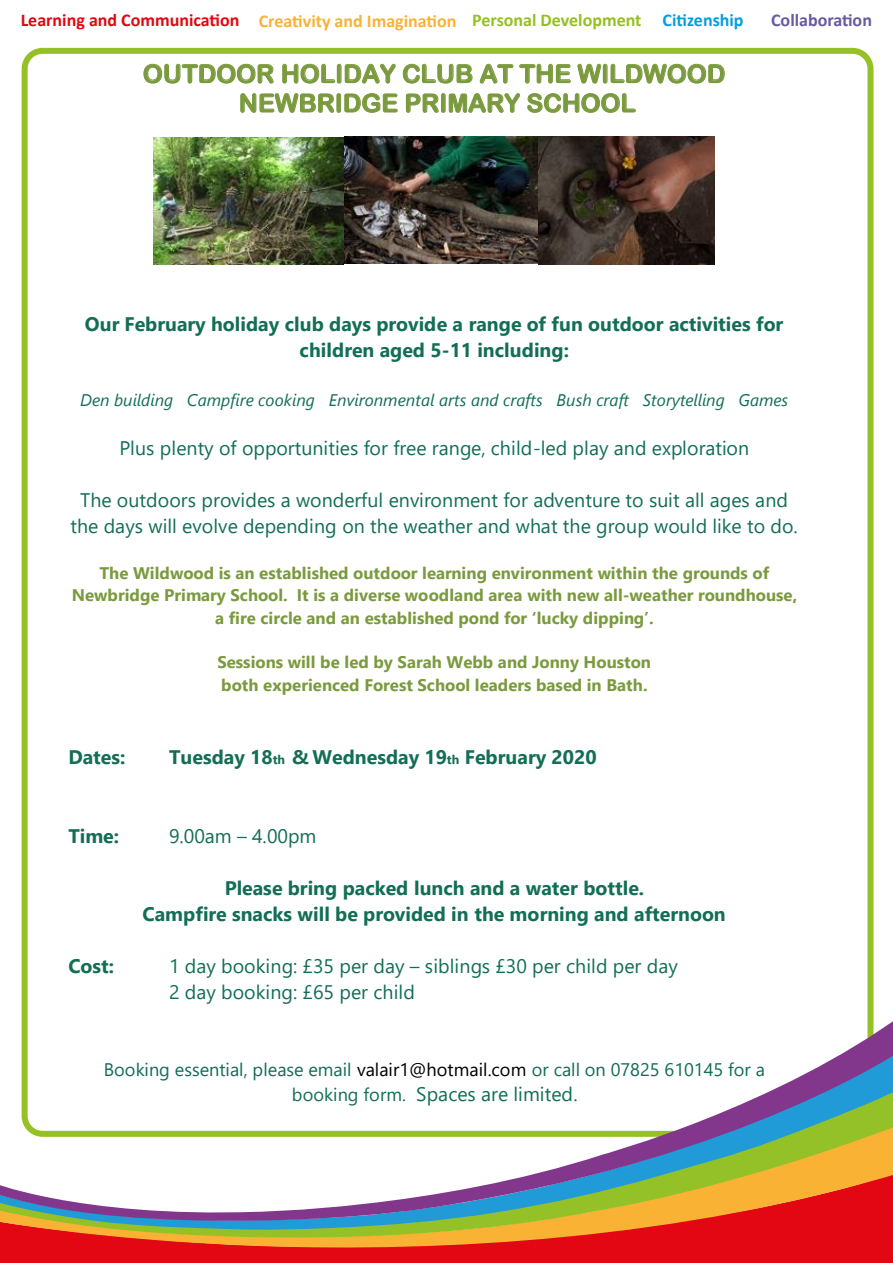
<style>
.page{position:relative;width:893px;height:1263px;background:#fff}
.page>*{position:absolute;margin:0;border:0;box-sizing:border-box;transform-origin:0 0}
.t1{font:25.2px/29.4px "Arial Rounded MT Bold";color:#7a9a3d;text-align:center}
.t2{font:19.65px/26px "Segoe UI";color:#126e55;text-align:center}
.t3{font:700 19.65px/25.8px "Segoe UI";color:#126e55;text-align:center}
.t4{font:18.15px "Segoe UI";color:#126e55}
.t5{font:700 18px "Calibri";color:#e30613}
.t6{font:700 18px "Calibri";color:#6859a2}
.t7{font:700 16.8px/22.2px "Segoe UI";color:#7a9a3d;text-align:center}
.t8{font:italic 16.8px "Segoe UI";color:#126e55}
.s1{color:#f9b234}
.s2{color:#95c11f}
.s3{color:#009fe3}
.s4{font-size:12.6px}
.s5{color:#000}
.s6{font-size:18.15px}
</style>
<div class="page">
<img style="left:154px;top:137px;width:560px;height:127px">
<div style="left:22px;top:48px;width:851px;height:1089px;border:6px solid #95c127;border-radius:18px"></div>
<div style="left:0;top:1252px;width:893px;height:11px;background:#e30613"></div>
<svg style="left:0;top:1242px;width:893px;height:10px;background:#e51c17"></svg>
<svg style="left:0;top:1232px;width:893px;height:10px;background:#e15c21"></svg>
<svg style="left:0;top:1222px;width:893px;height:10px;background:#b17c43"></svg>
<svg style="left:0;top:1012px;width:893px;height:210px"></svg>
<p class="t5" style="left:21px;top:9px;width:724px">Learning and Communication <span class="s1">Creativity and Imagination</span> <span class="s2">Personal Development</span> <span class="s3">Citizenship</span></p>
<p class="t6" style="left:771px;top:9px;width:102px">Collaboration</p>
<p class="t1" style="left:143px;top:59px;width:584px">OUTDOOR HOLIDAY CLUB AT THE WILDWOOD<br>NEWBRIDGE PRIMARY SCHOOL</p>
<p class="t3" style="left:85px;top:311px;width:700px">Our February holiday club days provide a range of fun outdoor activities for children aged 5-11 including:</p>
<p class="t8" style="left:80px;top:386px;width:709px">Den building Campfire cooking Environmental arts and crafts Bush craft Storytelling Games</p>
<p class="t2" style="left:119px;top:435px;width:631px">Plus plenty of opportunities for free range, child-led play and exploration</p>
<p class="t2" style="left:70px;top:487px;width:729px">The outdoors provides a wonderful environment for adventure to suit all ages and the days will evolve depending on the weather and what the group would like to do.</p>
<p class="t7" style="left:72px;top:562px;width:727px">The Wildwood is an established outdoor learning environment within the grounds of<br>Newbridge Primary School. It is a diverse woodland area with new all-weather roundhouse, a fire circle and an established pond for ‘lucky dipping’.</p>
<p class="t7" style="left:217px;top:651px;width:435px;text-align:left">Sessions will be led by Sarah Webb and Jonny Houston both experienced Forest School leaders based in Bath.</p>
<p class="t3" style="left:68px;top:744px;width:59px">Dates:</p>
<p class="t3" style="left:169px;top:744px;width:429px">Tuesday 18<span class="s4">th</span> &amp; Wednesday 19<span class="s4">th</span> February 2020</p>
<p class="t3" style="left:68px;top:822px;width:52px">Time:</p>
<p class="t2" style="left:169px;top:822px;width:149px">9.00am – 4.00pm</p>
<p class="t3" style="left:143px;top:875px;width:585px">Please bring packed lunch and a water bottle.<br>Campfire snacks will be provided in the morning and afternoon</p>
<p class="t3" style="left:68px;top:953px;width:47px">Cost:</p>
<p class="t2" style="left:169px;top:952px;width:510px;text-align:left">1 day booking: £35 per day – siblings £30 per child per day<br>2 day booking: £65 per child</p>
<p class="t4" style="left:104px;top:1055px;width:663px">Booking essential, please email <span class="s5">valair1@hotmail.com</span> or call on 07825 610145 for a</p>
<p class="t2" style="left:292px;top:1081px;width:287px"><span class="s6">booking form.</span> Spaces are limited.</p>
</div>
